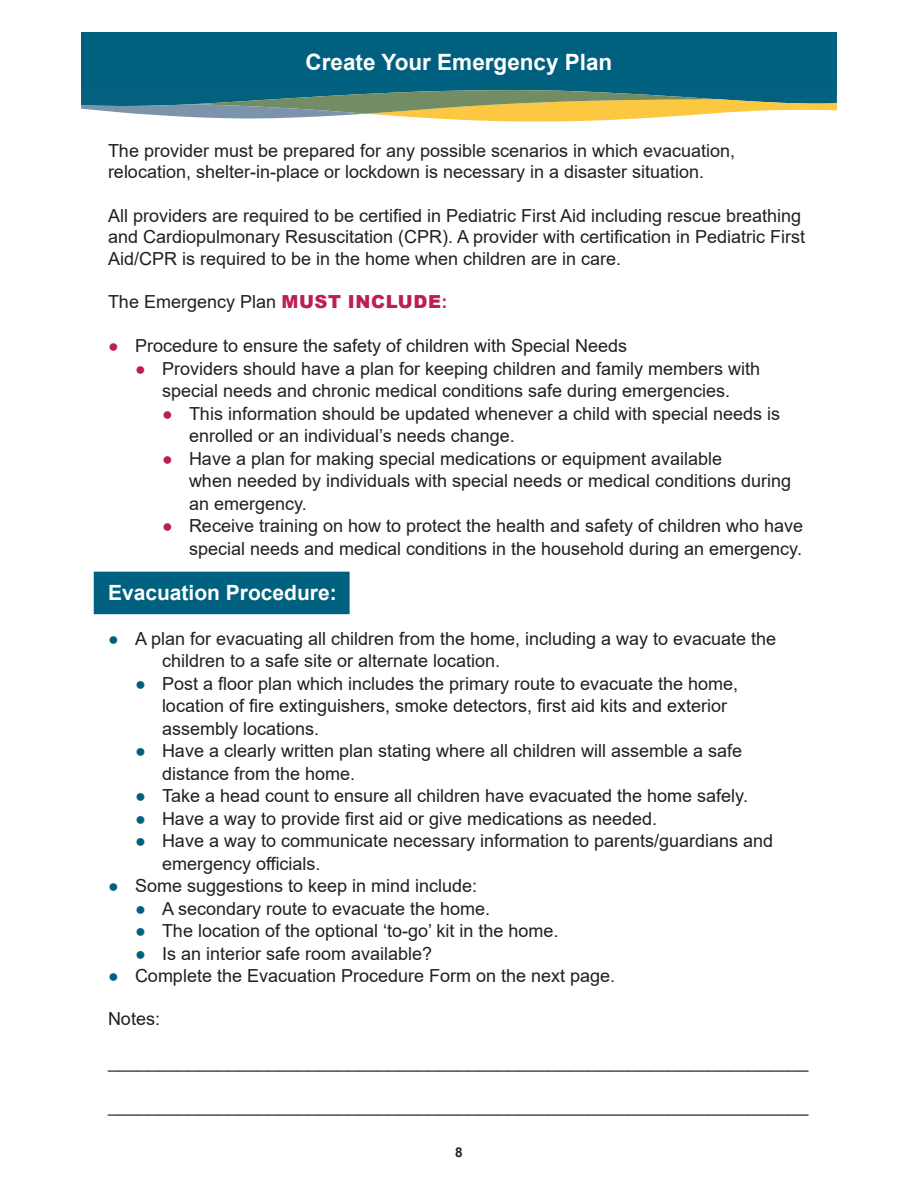
<style>
.page{position:relative;width:918px;height:1188px;background:#fff}
.page>*{position:absolute;margin:0;border:0;box-sizing:border-box;transform-origin:0 0}
.t1{font:700 22.5px "Arial";color:#fff}
.t2{font:700 21px "Arial";color:#fff}
.t3{font:18px/22.5px "Arial";color:#231f20}
.t4{font:700 13.5px "Arial";color:#231f20}
.s1{font-weight:900;color:#bb1f53}
.s2{font-weight:700;color:#bb1f53}
.s3{font-size:17.7px;color:#bb1f53}
.s4{font-size:17.7px;color:#00607f}
.s5{color:#00607f}
</style>
<div class="page">
<div style="left:94px;top:572px;width:256px;height:42px;background:#00607f"></div>
<svg style="left:81px;top:86px;width:756px;height:36px;background:#869f84"></svg>
<div style="left:81px;top:32px;width:756px;height:54px;background:#00607f"></div>
<h2 class="t1" style="left:306px;top:47px;width:308px">Create Your Emergency Plan</h2>
<p class="t3" style="left:108px;top:140px;width:629px;line-height:21.6px">The provider must be prepared for any possible scenarios in which evacuation, relocation, shelter-in-place or lockdown is necessary in a disaster situation.</p>
<p class="t3" style="left:108px;top:204px;width:699px;line-height:21.6px">All providers are required to be certified in Pediatric First Aid including rescue breathing and Cardiopulmonary Resuscitation (CPR). A provider with certification in Pediatric First<br>Aid/CPR is required to be in the home when children are in care.</p>
<p class="t3" style="left:108px;top:290px;width:341px">The Emergency Plan <span class="s1">MUST INCLUDE</span><span class="s2">:</span></p>
<p class="t3" style="left:108px;top:334px;width:521px"><span class="s3">●</span> Procedure to ensure the safety of children with Special Needs</p>
<p class="t3" style="left:135px;top:357px;width:627px;text-align:center"><span class="s3">●</span> Providers should have a plan for keeping children and family members with special needs and chronic medical conditions safe during emergencies.</p>
<p class="t3" style="left:189px;top:402px;width:593px;text-indent:-27px"><span class="s3">●</span> This information should be updated whenever a child with special needs is enrolled or an individual’s needs change.</p>
<p class="t3" style="left:189px;top:447px;width:604px;text-indent:-27px"><span class="s3">●</span> Have a plan for making special medications or equipment available<br>when needed by individuals with special needs or medical conditions during an emergency.</p>
<p class="t3" style="left:162px;top:514px;width:643px;text-align:right"><span class="s3">●</span> Receive training on how to protect the health and safety of children who have special needs and medical conditions in the household during an emergency.</p>
<h3 class="t2" style="left:108px;top:577px;width:230px">Evacuation Procedure:</h3>
<p class="t3" style="left:162px;top:627px;width:616px;text-indent:-54px"><span class="s4">●</span> A plan for evacuating all children from the home, including a way to evacuate the children to a safe site or alternate location.</p>
<p class="t3" style="left:162px;top:672px;width:578px;text-indent:-27px"><span class="s5">●</span> Post a floor plan which includes the primary route to evacuate the home, location of fire extinguishers, smoke detectors, first aid kits and exterior assembly locations.</p>
<p class="t3" style="left:162px;top:739px;width:582px;text-indent:-27px"><span class="s5">●</span> Have a clearly written plan stating where all children will assemble a safe distance from the home.</p>
<p class="t3" style="left:135px;top:784px;width:615px"><span class="s5">●</span> Take a head count to ensure all children have evacuated the home safely.</p>
<p class="t3" style="left:135px;top:807px;width:524px"><span class="s5">●</span> Have a way to provide first aid or give medications as needed.</p>
<p class="t3" style="left:162px;top:829px;width:613px;text-indent:-27px"><span class="s5">●</span> Have a way to communicate necessary information to parents/guardians and emergency officials.</p>
<p class="t3" style="left:108px;top:874px;width:371px"><span class="s4">●</span> Some suggestions to keep in mind include:</p>
<p class="t3" style="left:135px;top:897px;width:357px"><span class="s5">●</span> A secondary route to evacuate the home.</p>
<p class="t3" style="left:135px;top:919px;width:425px"><span class="s5">●</span> The location of the optional ‘to-go’ kit in the home.</p>
<p class="t3" style="left:135px;top:942px;width:299px"><span class="s5">●</span> Is an interior safe room available?</p>
<p class="t3" style="left:108px;top:964px;width:509px"><span class="s4">●</span> Complete the Evacuation Procedure Form on the next page.</p>
<p class="t3" style="left:108px;top:1008px;width:54px">Notes:</p>
<p class="t3" style="left:108px;top:1051px;width:702px">______________________________________________________________________</p>
<p class="t3" style="left:108px;top:1094px;width:702px">______________________________________________________________________</p>
<p class="t4" style="left:455px;top:1143px;width:9px">8</p>
</div>
